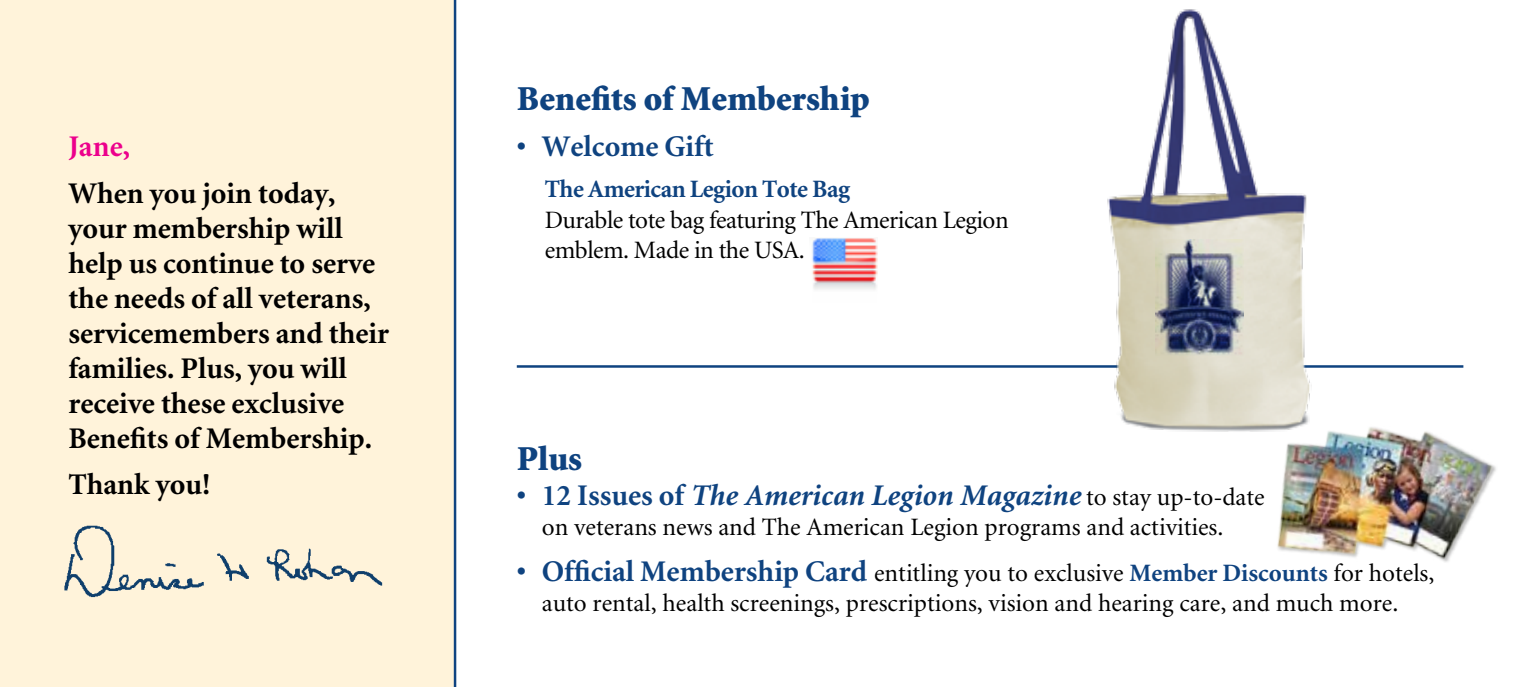
<style>
.page{position:relative;width:1530px;height:687px;background:#fff}
.page>*{position:absolute;margin:0;border:0;box-sizing:border-box;transform-origin:0 0}
.t1{font:900 35px "Minion";color:#0f4380}
.t2{font:700 30px/35px "Minion";color:#000}
.t3{font:italic 700 30px "Minion";color:#0f4380}
.t4{font:700 30px "Minion";color:#0f4380}
.t5{font:25px/30px "Minion";color:#000;text-align:center}
.t6{font:25px/30px "Minion";letter-spacing:-.02em;color:#000}
.s1{color:#ec008c}
.s2{font-weight:700;color:#0f4380}
.s3{font-style:normal}
.s4{font-weight:400;font-style:normal;font-size:25px;color:#000}
.s5{font-weight:700;font-size:30px;color:#0f4380}
</style>
<div class="page">
<div style="left:0;top:0;width:456px;height:686px;background:#fff3da"></div>
<img style="left:1277px;top:431px;width:219px;height:131px">
<div style="left:39px;top:510px;width:390px;height:126px;background:#fff3da"></div>
<hr style="left:517px;top:365px;width:946px;height:2px;background:#0f4380">
<img style="left:1031px;top:9px;width:374px;height:443px">
<img style="left:1156px;top:240px;width:87px;height:115px">
<img style="left:812px;top:238px;width:66px;height:52px">
<p class="t2" style="left:68px;top:124px;width:269px;line-height:46.2px"><span class="s1">Jane,<br></span>When you join today,</p>
<p class="t2" style="left:68px;top:211px;width:322px">your membership will help us continue to serve the needs of all veterans, servicemembers and their families. Plus, you will receive these exclusive<br>Benefits of Membership.</p>
<p class="t2" style="left:68px;top:467px;width:144px">Thank you!</p>
<p class="t1" style="left:517px;top:81px;width:355px">Benefits of Membership</p>
<p class="t4" style="left:517px;top:131px;width:198px">• Welcome Gift</p>
<p class="t6" style="left:545px;top:175px;width:465px"><span class="s2">The American Legion Tote Bag<br></span>Durable tote bag featuring The American Legion emblem. Made in the USA.</p>
<p class="t1" style="left:517px;top:441px;width:67px">Plus</p>
<p class="t3" style="left:517px;top:480px;width:749px"><span class="s3">• 12 Issues of</span> The American Legion Magazine <span class="s4">to stay up-to-date</span></p>
<p class="t5" style="left:542px;top:512px;width:683px">on veterans news and The American Legion programs and activities.</p>
<p class="t5" style="left:517px;top:559px;width:919px"><span class="s5">• Official Membership Card</span> entitling you to exclusive <span class="s2">Member Discounts</span> for hotels, auto rental, health screenings, prescriptions, vision and hearing care, and much more.</p>
</div>
